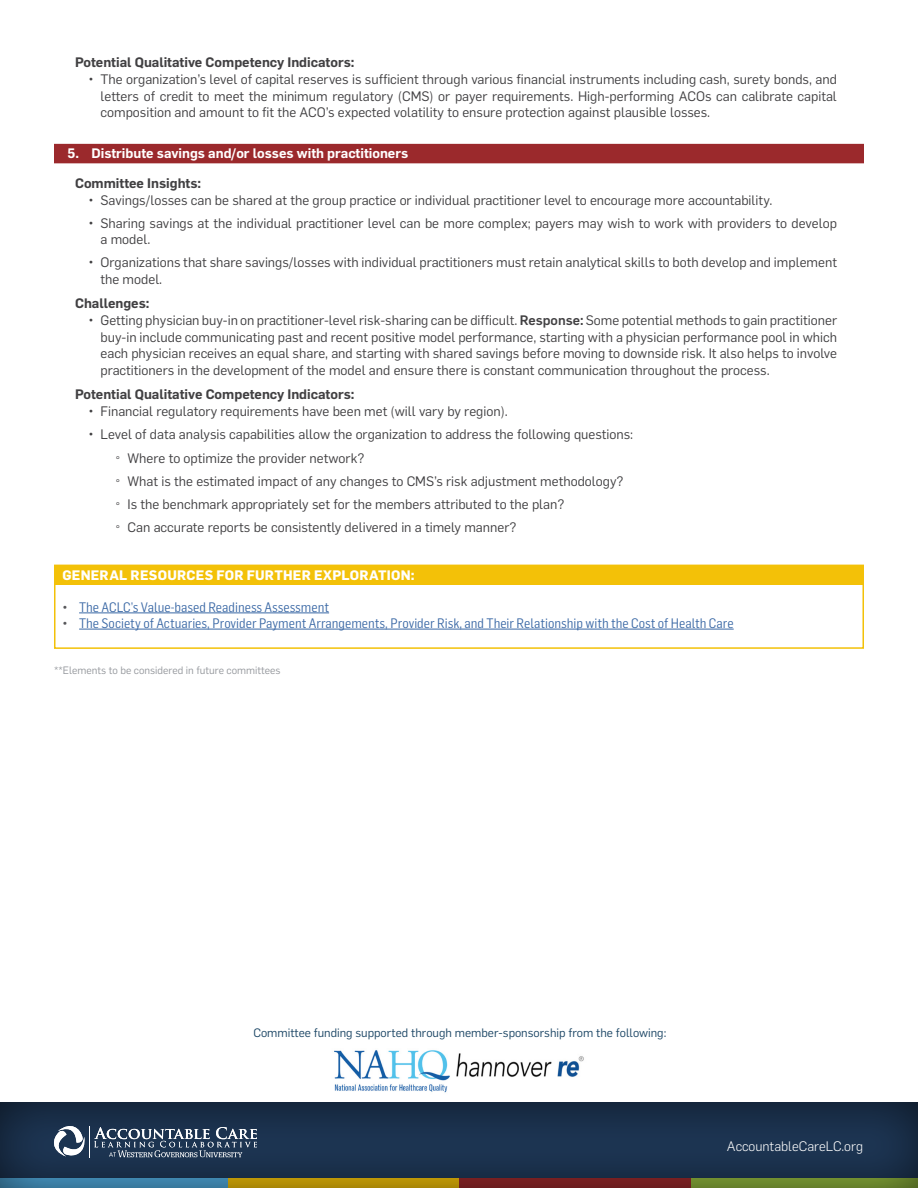
<style>
.page{position:relative;width:918px;height:1188px;background:#fff}
.page>*{position:absolute;margin:0;border:0;box-sizing:border-box;transform-origin:0 0}
.t1{font:13.5px/16.8px "Flama";color:#414042}
.t2{font:13.5px "Flama Semicondensed";color:#3a68a5}
.t3{font:600 13.5px "Flama";color:#414042}
.t4{font:600 13.5px "Flama";color:#fff}
.t5{font:700 13.5px "Flama";letter-spacing:.015em;color:#fff}
.t6{font:300 13.5px "Flama";color:#fff}
.t7{font:12px "Flama";color:#1c4665}
.t8{font:10.5px "Flama";color:#95989d}
.s1{font-weight:500}
.s2{color:#565659}
</style>
<div class="page">
<div style="left:54px;top:144px;width:810px;height:19px;background:#9b292c"></div>
<div style="left:54px;top:565px;width:810px;height:84px;border:2px solid #f3c108"></div>
<hr style="left:79px;top:613px;width:250px;height:1px;background:#3a68a5">
<hr style="left:79px;top:629px;width:655px;height:1px;background:#3a68a5">
<div style="left:54px;top:565px;width:810px;height:19px;background:#f3c108"></div>
<div style="left:0;top:1092px;width:918px;height:96px;background:#242424;opacity:.75"></div>
<svg style="left:50px;top:1121px;width:36px;height:37px"></svg>
<svg style="left:94px;top:1127px;width:163px;height:30px;background:#4c5f75"></svg>
<hr style="left:89px;top:1126px;width:1px;height:31px;background:#fff">
<img style="left:330px;top:1050px;width:258px;height:45px">
<p class="t3" style="left:75px;top:52px;width:281px">Potential Qualitative Competency Indicators:</p>
<p class="t1" style="left:101px;top:70px;width:738px;text-align:justify;text-indent:-12px">• The organization’s level of capital reserves is sufficient through various financial instruments including cash, surety bonds, and letters of credit to meet the minimum regulatory (CMS) or payer requirements. High-performing ACOs can calibrate capital composition and amount to fit the ACO’s expected volatility to ensure protection against plausible losses.</p>
<p class="t4" style="left:68px;top:143px;width:342px">5. Distribute savings and/or losses with practitioners</p>
<p class="t3" style="left:75px;top:174px;width:128px">Committee Insights:</p>
<p class="t1" style="left:89px;top:191px;width:685px">• Savings/losses can be shared at the group practice or individual practitioner level to encourage more accountability.</p>
<p class="t1" style="left:101px;top:214px;width:738px;line-height:16.2px;text-indent:-12px">• Sharing savings at the individual practitioner level can be more complex; payers may wish to work with providers to develop a model.</p>
<p class="t1" style="left:101px;top:253px;width:738px;text-indent:-12px">• Organizations that share savings/losses with individual practitioners must retain analytical skills to both develop and implement the model.</p>
<p class="t3" style="left:75px;top:293px;width:76px">Challenges:</p>
<p class="t1" style="left:101px;top:311px;width:738px;text-align:justify;text-indent:-12px">• Getting physician buy-in on practitioner-level risk-sharing can be difficult. <span class="s1">Response:</span> Some potential methods to gain practitioner buy-in include communicating past and recent positive model performance, starting with a physician performance pool in which each physician receives an equal share, and starting with shared savings before moving to downside risk. It also helps to involve practitioners in the development of the model and ensure there is constant communication throughout the process.</p>
<p class="t3" style="left:75px;top:384px;width:281px">Potential Qualitative Competency Indicators:</p>
<p class="t1" style="left:89px;top:402px;width:421px">• Financial regulatory requirements have been met (will vary by region).</p>
<p class="t1" style="left:116px;top:422px;width:519px;line-height:23.1px;text-indent:-27px">• Level of data analysis capabilities allow the organization to address the following questions: ° Where to optimize the provider network?<br>° What is the estimated impact of any changes to CMS’s risk adjustment methodology?<br>° Is the benchmark appropriately set for the members attributed to the plan?<br>° Can accurate reports be consistently delivered in a timely manner?</p>
<p class="t5" style="left:63px;top:565px;width:354px">GENERAL RESOURCES FOR FURTHER EXPLORATION:</p>
<p class="t2" style="left:63px;top:598px;width:268px"><span class="s2">•</span> The ACLC’s Value-based Readiness Assessment</p>
<p class="t2" style="left:63px;top:614px;width:673px"><span class="s2">•</span> The Society of Actuaries, Provider Payment Arrangements, Provider Risk, and Their Relationship with the Cost of Health Care</p>
<p class="t8" style="left:54px;top:663px;width:228px">**Elements to be considered in future committees</p>
<p class="t7" style="left:253px;top:1024px;width:414px">Committee funding supported through member-sponsorship from the following:</p>
<p class="t6" style="left:727px;top:1137px;width:138px">AccountableCareLC.org</p>
</div>
